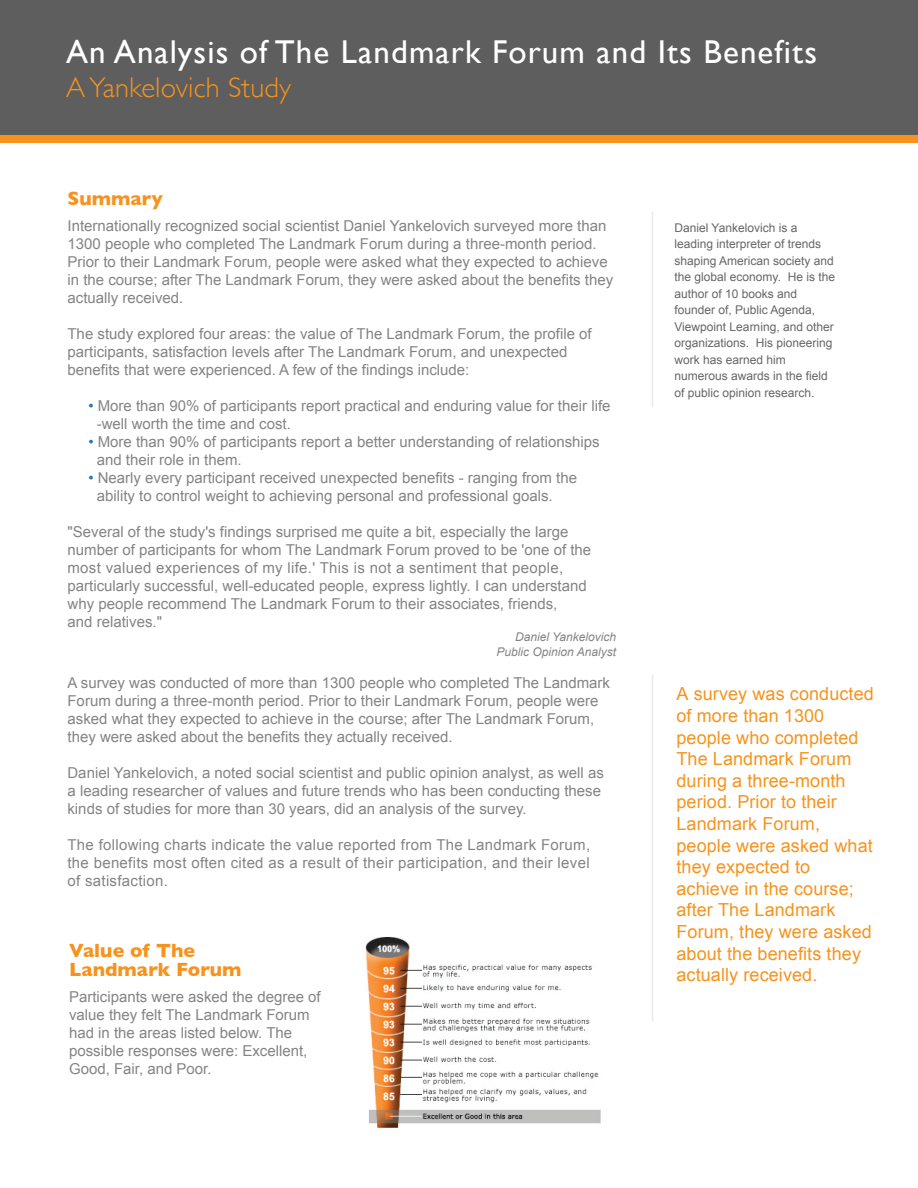
<style>
.page{position:relative;width:918px;height:1188px;background:#fff}
.page>*{position:absolute;margin:0;border:0;box-sizing:border-box;transform-origin:0 0}
.t1{font:33px "Gill Sans";letter-spacing:.035em;color:#fff}
.t2{font:300 28.5px "Gill Sans";letter-spacing:.005em;color:#f7931d}
.t3{font:700 19.5px/19.5px "Gill Sans";color:#f7931d}
.t4{font:18px/21.6px "Arial";letter-spacing:.005em;color:#f7931d}
.t5{font:15px/18px "Arial";color:#848484}
.t6{font:12px/16.5px "Arial";color:#666}
.t7{font:italic 12px/14.4px "Arial";color:#848484;text-align:right}
.s1{color:#2772b9}
</style>
<div class="page">
<div style="left:0;top:0;width:918px;height:135px;background:#5e5e5e"></div>
<div style="left:0;top:135px;width:918px;height:7px;background:#f7931d"></div>
<img style="left:365px;top:937px;width:236px;height:192px">
<hr style="left:652px;top:212px;width:1px;height:196px;background:#e9eae9">
<hr style="left:652px;top:674px;width:1px;height:347px;background:#e9eae9">
<h1 class="t1" style="left:66px;top:33px;width:753px">An Analysis of The Landmark Forum and Its Benefits</h1>
<h2 class="t2" style="left:66px;top:65px;width:227px">AYankelovich Study</h2>
<h3 class="t3" style="left:68px;top:189px;width:97px">Summary</h3>
<p class="t5" style="left:67px;top:217px;width:547px">Internationally recognized social scientist Daniel Yankelovich surveyed more than 1300 people who completed The Landmark Forum during a three-month period.<br>Prior to their Landmark Forum, people were asked what they expected to achieve in the course; after The Landmark Forum, they were asked about the benefits they actually received.</p>
<p class="t5" style="left:67px;top:325px;width:526px">The study explored four areas: the value of The Landmark Forum, the profile of participants, satisfaction levels after The Landmark Forum, and unexpected benefits that were experienced. A few of the findings include:</p>
<p class="t5" style="left:97px;top:397px;width:515px;text-indent:-8px"><span class="s1">•</span> More than 90% of participants report practical and enduring value for their life -well worth the time and cost.</p>
<p class="t5" style="left:97px;top:433px;width:505px;text-indent:-8px"><span class="s1">•</span> More than 90% of participants report a better understanding of relationships and their role in them.</p>
<p class="t5" style="left:97px;top:469px;width:482px;text-indent:-8px"><span class="s1">•</span> Nearly every participant received unexpected benefits - ranging from the ability to control weight to achieving personal and professional goals.</p>
<p class="t5" style="left:67px;top:523px;width:525px">"Several of the study's findings surprised me quite a bit, especially the large number of participants for whom The Landmark Forum proved to be 'one of the most valued experiences of my life.' This is not a sentiment that people, particularly successful, well-educated people, express lightly. I can understand why people recommend The Landmark Forum to their associates, friends,<br>and relatives."</p>
<p class="t7" style="left:496px;top:630px;width:121px">Daniel Yankelovich<br>Public Opinion Analyst</p>
<p class="t5" style="left:67px;top:674px;width:544px">A survey was conducted of more than 1300 people who completed The Landmark Forum during a three-month period. Prior to their Landmark Forum, people were asked what they expected to achieve in the course; after The Landmark Forum, they were asked about the benefits they actually received.</p>
<p class="t5" style="left:67px;top:764px;width:538px">Daniel Yankelovich, a noted social scientist and public opinion analyst, as well as a leading researcher of values and future trends who has been conducting these kinds of studies for more than 30 years, did an analysis of the survey.</p>
<p class="t5" style="left:67px;top:836px;width:524px;text-align:justify">The following charts indicate the value reported from The Landmark Forum, the benefits most often cited as a result of their participation, and their level of satisfaction.</p>
<h3 class="t3" style="left:69px;top:940px;width:174px">Value of The<br>Landmark Forum</h3>
<p class="t5" style="left:69px;top:988px;width:253px">Participants were asked the degree of value they felt The Landmark Forum had in the areas listed below. The possible responses were: Excellent,<br>Good, Fair, and Poor.</p>
<p class="t6" style="left:675px;top:219px;width:162px">Daniel Yankelovich is a leading interpreter of trends shaping American society and the global economy. He is the author of 10 books and founder of, Public Agenda,<br>Viewpoint Learning, and other organizations. His pioneering work has earned him numerous awards in the field of public opinion research.</p>
<p class="t4" style="left:676px;top:683px;width:199px">A survey was conducted of more than 1300 people who completed<br>The Landmark Forum during a three-month period. Prior to their<br>Landmark Forum, people were asked what they expected to achieve in the course; after The Landmark<br>Forum, they were asked about the benefits they actually received.</p>
</div>
